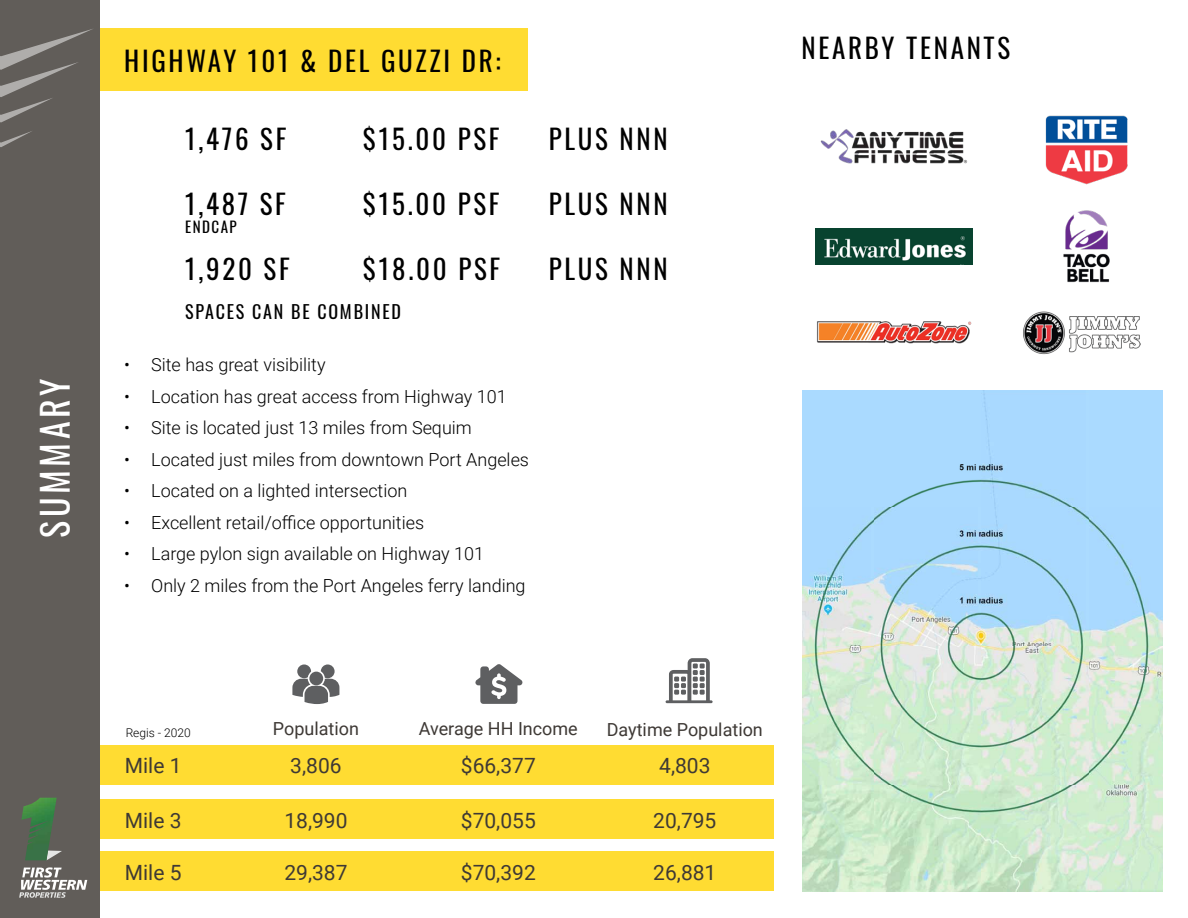
<style>
.page{position:relative;width:1188px;height:918px;background:#fff}
.page>*{position:absolute;margin:0;border:0;box-sizing:border-box;transform-origin:0 0}
.t1{font:36px "Oswald";letter-spacing:.1em;color:#fff}
.t2{font:27px "Oswald";letter-spacing:.1em;color:#000}
.t3{font:21px "Roboto";color:#3e3935}
.t4{font:300 18px "Roboto";color:#000}
.t5{font:18px "Roboto";color:#3e3935}
.t6{font:18px "Oswald";letter-spacing:.1em;color:#000}
.t7{font:15px "Oswald";letter-spacing:.1em;color:#000}
.t8{font:300 12px "Roboto";color:#000}
</style>
<div class="page">
<div style="left:100px;top:28px;width:427px;height:63px;background:#ffdc32"></div>
<div style="left:89px;top:799px;width:685px;height:39px;background:#ffdc32"></div>
<div style="left:89px;top:851px;width:685px;height:40px;background:#ffdc32"></div>
<div style="left:89px;top:745px;width:685px;height:39px;background:#ffdc32"></div>
<svg style="left:666px;top:658px;width:47px;height:45px"></svg>
<svg style="left:475px;top:664px;width:47px;height:40px"></svg>
<svg style="left:292px;top:664px;width:47px;height:40px"></svg>
<img style="left:820px;top:129px;width:147px;height:35px">
<img style="left:1023px;top:311px;width:117px;height:43px">
<img style="left:1045px;top:115px;width:83px;height:70px">
<img style="left:816px;top:321px;width:156px;height:23px">
<img style="left:816px;top:228px;width:156px;height:36px">
<img style="left:1063px;top:210px;width:47px;height:73px">
<div style="left:0;top:0;width:100px;height:918px;background:#615d59"></div>
<svg style="left:19px;top:867px;width:68px;height:31px"></svg>
<svg style="left:57px;top:850px;width:5px;height:4px"></svg>
<img style="left:21px;top:798px;width:36px;height:62px">
<svg style="left:0;top:29px;width:93px;height:94px"></svg>
<svg style="left:0;top:131px;width:32px;height:16px"></svg>
<img style="left:802px;top:391px;width:360px;height:500px">
<h1 class="t1" style="left:23px;top:538px;width:161px;rotate:-90deg">SUMMARY</h1>
<h2 class="t2" style="left:124px;top:37px;width:378px">HIGHWAY 101 &amp; DEL GUZZI DR:</h2>
<h2 class="t2" style="left:185px;top:115px;width:103px">1,476 SF</h2>
<h2 class="t2" style="left:185px;top:180px;width:102px">1,487 SF</h2>
<p class="t7" style="left:185px;top:214px;width:53px">ENDCAP</p>
<h2 class="t2" style="left:185px;top:245px;width:106px">1,920 SF</h2>
<h2 class="t2" style="left:363px;top:115px;width:138px">$15.00 PSF</h2>
<h2 class="t2" style="left:363px;top:180px;width:138px">$15.00 PSF</h2>
<h2 class="t2" style="left:363px;top:245px;width:139px">$18.00 PSF</h2>
<p class="t6" style="left:185px;top:295px;width:217px">SPACES CAN BE COMBINED</p>
<p class="t4" style="left:124px;top:352px;width:203px">• Site has great visibility</p>
<p class="t4" style="left:124px;top:384px;width:384px">• Location has great access from Highway 101</p>
<p class="t4" style="left:124px;top:415px;width:349px">• Site is located just 13 miles from Sequim</p>
<p class="t4" style="left:124px;top:447px;width:406px">• Located just miles from downtown Port Angeles</p>
<p class="t4" style="left:124px;top:478px;width:285px">• Located on a lighted intersection</p>
<p class="t4" style="left:124px;top:510px;width:301px">• Excellent retail/office opportunities</p>
<p class="t4" style="left:124px;top:541px;width:361px">• Large pylon sign available on Highway 101</p>
<p class="t4" style="left:124px;top:573px;width:403px">• Only 2 miles from the Port Angeles ferry landing</p>
<h2 class="t2" style="left:549px;top:115px;width:120px">PLUS NNN</h2>
<h2 class="t2" style="left:549px;top:180px;width:120px">PLUS NNN</h2>
<h2 class="t2" style="left:549px;top:245px;width:120px">PLUS NNN</h2>
<h2 class="t2" style="left:801px;top:24px;width:210px">NEARBY TENANTS</h2>
<p class="t8" style="left:126px;top:724px;width:67px">Regis - 2020</p>
<p class="t5" style="left:273px;top:716px;width:88px">Population</p>
<p class="t5" style="left:419px;top:716px;width:161px">Average HH Income</p>
<p class="t5" style="left:607px;top:717px;width:158px">Daytime Population</p>
<p class="t3" style="left:125px;top:751px;width:58px">Mile 1</p>
<p class="t3" style="left:125px;top:805px;width:58px">Mile 3</p>
<p class="t3" style="left:125px;top:857px;width:58px">Mile 5</p>
<p class="t3" style="left:290px;top:751px;width:53px">3,806</p>
<p class="t3" style="left:461px;top:751px;width:76px">$66,377</p>
<p class="t3" style="left:659px;top:751px;width:53px">4,803</p>
<p class="t3" style="left:284px;top:805px;width:65px">18,990</p>
<p class="t3" style="left:461px;top:805px;width:76px">$70,055</p>
<p class="t3" style="left:653px;top:805px;width:65px">20,795</p>
<p class="t3" style="left:284px;top:857px;width:65px">29,387</p>
<p class="t3" style="left:461px;top:857px;width:76px">$70,392</p>
<p class="t3" style="left:653px;top:857px;width:65px">26,881</p>
</div>
